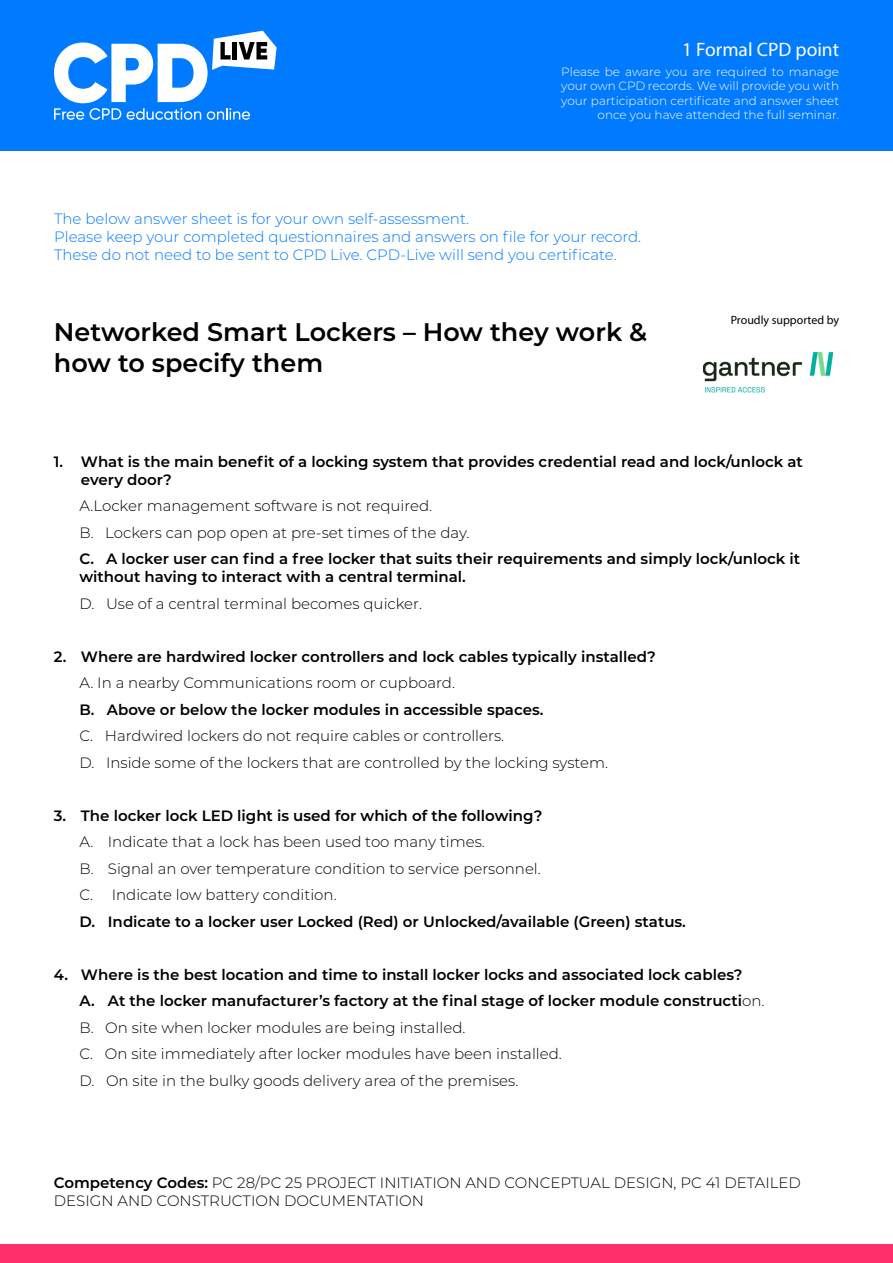
<style>
.page{position:relative;width:893px;height:1263px;background:#fff}
.page>*{position:absolute;margin:0;border:0;box-sizing:border-box;transform-origin:0 0}
.t1{font:600 25.5px/30.6px "Montserrat";color:#000}
.t2{font:19.5px "Myriad Pro";color:#fff}
.t3{font:300 15px/18px "Montserrat";color:#000}
.t4{font:600 15px/18px "Montserrat";color:#000}
.t5{font:300 15px "Montserrat";color:#007aff}
.t6{font:300 12px/14.4px "Montserrat";color:#fff;text-align:right}
.t7{font:12px "Myriad Pro";color:#000}
.s1{font-weight:300}
.s2{font-weight:600}
</style>
<div class="page">
<div style="left:0;top:0;width:893px;height:151px;background:#007aff"></div>
<img style="left:703px;top:352px;width:130px;height:41px">
<svg style="left:54px;top:31px;width:223px;height:89px"></svg>
<div style="left:0;top:1245px;width:893px;height:18px;background:#ff2f6b"></div>
<p class="t2" style="left:682px;top:38px;width:158px">1 Formal CPD point</p>
<p class="t6" style="left:561px;top:64px;width:279px">Please be aware you are required to manage your own CPD records. We will provide you with your participation certificate and answer sheet once you have attended the full seminar.</p>
<p class="t5" style="left:54px;top:209px;width:417px">The below answer sheet is for your own self-assessment.</p>
<p class="t5" style="left:54px;top:227px;width:589px">Please keep your completed questionnaires and answers on file for your record.</p>
<p class="t5" style="left:54px;top:245px;width:564px">These do not need to be sent to CPD Live. CPD-Live will send you certificate.</p>
<p class="t1" style="left:54px;top:316px;width:595px">Networked Smart Lockers – How they work &amp; how to specify them</p>
<p class="t7" style="left:731px;top:312px;width:110px">Proudly supported by</p>
<p class="t4" style="left:81px;top:452px;width:723px;text-indent:-27px">1. What is the main benefit of a locking system that provides credential read and lock/unlock at every door?</p>
<p class="t3" style="left:79px;top:496px;width:354px">A.Locker management software is not required.</p>
<p class="t3" style="left:79px;top:523px;width:392px">B. Lockers can pop open at pre-set times of the day.</p>
<p class="t4" style="left:79px;top:549px;width:722px">C. A locker user can find a free locker that suits their requirements and simply lock/unlock it without having to interact with a central terminal.</p>
<p class="t3" style="left:79px;top:594px;width:344px">D. Use of a central terminal becomes quicker.</p>
<p class="t4" style="left:54px;top:647px;width:604px">2. Where are hardwired locker controllers and lock cables typically installed?</p>
<p class="t3" style="left:79px;top:673px;width:377px">A. In a nearby Communications room or cupboard.</p>
<p class="t4" style="left:79px;top:700px;width:466px">B. Above or below the locker modules in accessible spaces.</p>
<p class="t3" style="left:79px;top:726px;width:426px">C. Hardwired lockers do not require cables or controllers.</p>
<p class="t3" style="left:79px;top:753px;width:530px">D. Inside some of the lockers that are controlled by the locking system.</p>
<p class="t4" style="left:54px;top:806px;width:490px">3. The locker lock LED light is used for which of the following?</p>
<p class="t3" style="left:79px;top:832px;width:407px">A. Indicate that a lock has been used too many times.</p>
<p class="t3" style="left:79px;top:859px;width:463px">B. Signal an over temperature condition to service personnel.</p>
<p class="t3" style="left:79px;top:885px;width:259px">C. Indicate low battery condition.</p>
<p class="t4" style="left:79px;top:912px;width:608px">D. Indicate to a locker user Locked (Red) or Unlocked/available (Green) status.</p>
<p class="t4" style="left:54px;top:965px;width:690px">4. Where is the best location and time to install locker locks and associated lock cables?</p>
<p class="t4" style="left:79px;top:991px;width:687px">A. At the locker manufacturer’s factory at the final stage of locker module constructi<span class="s1">on.</span></p>
<p class="t3" style="left:79px;top:1018px;width:388px">B. On site when locker modules are being installed.</p>
<p class="t3" style="left:79px;top:1044px;width:484px">C. On site immediately after locker modules have been installed.</p>
<p class="t3" style="left:79px;top:1071px;width:440px">D. On site in the bulky goods delivery area of the premises.</p>
<p class="t3" style="left:54px;top:1173px;width:749px"><span class="s2">Competency Codes:</span> PC 28/PC 25 PROJECT INITIATION AND CONCEPTUAL DESIGN, PC 41 DETAILED<br>DESIGN AND CONSTRUCTION DOCUMENTATION</p>
</div>
